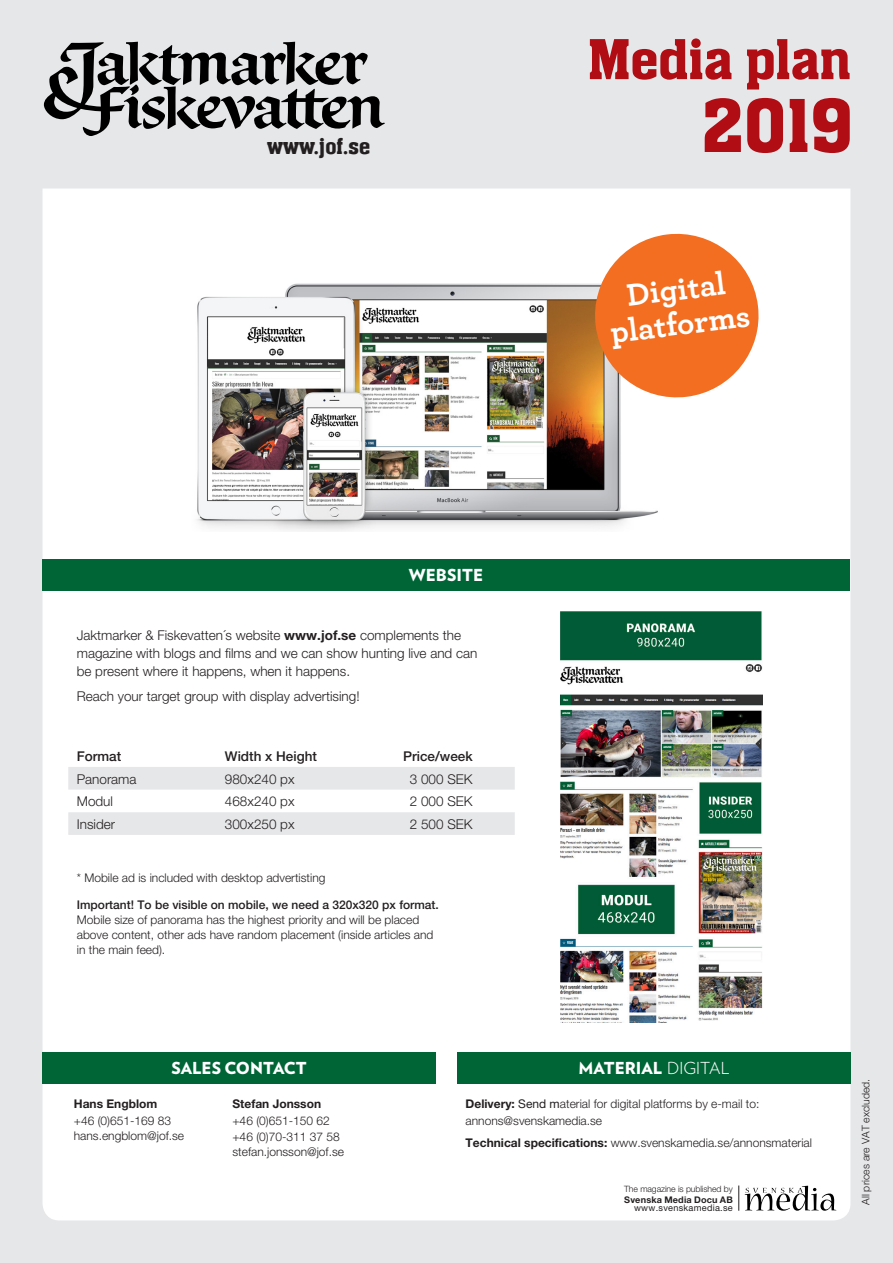
<style>
.page{position:relative;width:893px;height:1263px;background:#e6e7e9}
.page>*{position:absolute;margin:0;border:0;box-sizing:border-box;transform-origin:0 0}
.t1{font:500 79.5px "Aachen Com";color:#b00d15}
.t2{font:500 60px "Aachen Com";color:#b00d15}
.Mellis{font:700 32.55px/34.5px "Archer";color:#fff;text-align:center}
.t3{font:500 24px "Aachen Com";color:#231f20}
.Mellomtittel{font:900 16.5px "Verlag";color:#fff}
.t4{font:300 13.5px "Helvetica Neue";color:#231f20}
.t5{font:500 13.5px "Helvetica Neue";color:#231f20}
.t6{font:300 12px "Helvetica Neue";color:#231f20}
.t7{font:500 12px "Helvetica Neue";color:#231f20}
.t8{font:700 12px "Helvetica Neue";color:#231f20}
.t9{font:300 10.5px "Helvetica Neue";color:#231f20}
.t10{font:9.15px "Helvetica Neue";letter-spacing:.03em;color:#231f20}
.t11{font:700 9.15px "Helvetica Neue";letter-spacing:.02em;color:#231f20}
.t12{font:300 8.7px "Helvetica Neue";letter-spacing:-.01em;color:#231f20}
.s1{font-weight:700}
.s2{font-weight:300}
.s3{font-weight:400}
</style>
<div class="page">
<div style="left:43px;top:189px;width:807px;height:1031px;background:#fff"></div>
<img style="left:191px;top:241px;width:498px;height:290px">
<svg style="left:590px;top:229px;width:173px;height:173px;background:#f3935a"></svg>
<div style="left:43px;top:559px;width:807px;height:32px;background:#006536"></div>
<div style="left:43px;top:1052px;width:393px;height:32px;background:#006536"></div>
<div style="left:457px;top:1052px;width:393px;height:32px;background:#006536"></div>
<img style="left:560px;top:609px;width:203px;height:414px">
<svg style="left:68px;top:767px;width:447px;height:23px"></svg>
<svg style="left:68px;top:812px;width:447px;height:23px"></svg>
<svg style="left:44px;top:42px;width:341px;height:94px"></svg>
<svg style="left:745px;top:1186px;width:91px;height:25px;background:#bcbcbc"></svg>
<svg style="left:738px;top:1185px;width:1px;height:26px"></svg>
<p class="t3" style="left:267px;top:133px;width:105px">www.jof.se</p>
<p class="t2" style="left:588px;top:27px;width:264px">Media plan</p>
<p class="t1" style="left:702px;top:83px;width:153px">2019</p>
<p class="Mellis" style="left:604px;top:278px;width:142px;rotate:-7deg">Digital platforms</p>
<p class="Mellomtittel" style="left:409px;top:562px;width:76px">WEBSITE</p>
<p class="t4" style="left:77px;top:627px;width:386px">Jaktmarker &amp; Fiskevatten´s website <span class="s1">www.jof.se</span> complements the</p>
<p class="t4" style="left:77px;top:645px;width:402px">magazine with blogs and films and we can show hunting live and can</p>
<p class="t4" style="left:77px;top:663px;width:275px">be present where it happens, when it happens.</p>
<p class="t4" style="left:77px;top:688px;width:284px">Reach your target group with display advertising!</p>
<p class="t5" style="left:77px;top:748px;width:46px">Format</p>
<p class="t5" style="left:225px;top:748px;width:94px">Width x Height</p>
<p class="t5" style="left:403px;top:748px;width:71px">Price/week</p>
<p class="t4" style="left:77px;top:770px;width:61px">Panorama</p>
<p class="t4" style="left:225px;top:770px;width:71px">980x240 px</p>
<p class="t4" style="left:410px;top:770px;width:64px">3 000 SEK</p>
<p class="t4" style="left:77px;top:793px;width:38px">Modul</p>
<p class="t4" style="left:225px;top:793px;width:71px">468x240 px</p>
<p class="t4" style="left:410px;top:793px;width:64px">2 000 SEK</p>
<p class="t4" style="left:77px;top:816px;width:40px">Insider</p>
<p class="t4" style="left:225px;top:816px;width:71px">300x250 px</p>
<p class="t4" style="left:410px;top:816px;width:64px">2 500 SEK</p>
<p class="t6" style="left:77px;top:871px;width:250px">* Mobile ad is included with desktop advertisting</p>
<p class="t7" style="left:77px;top:898px;width:364px">Important! To be visible on mobile, we need a 320x320 px format.</p>
<p class="t6" style="left:77px;top:913px;width:344px">Mobile size of panorama has the highest priority and will be placed</p>
<p class="t6" style="left:77px;top:928px;width:358px">above content, other ads have random placement (inside articles and</p>
<p class="t6" style="left:77px;top:943px;width:90px">in the main feed).</p>
<p class="Mellomtittel" style="left:172px;top:1055px;width:137px">SALES CONTACT</p>
<p class="Mellomtittel" style="left:578px;top:1055px;width:152px">MATERIAL <span class="s2">DIGITAL</span></p>
<p class="t8" style="left:74px;top:1096px;width:85px">Hans Engblom</p>
<p class="t6" style="left:74px;top:1113px;width:99px">+46 (0)651-169 83</p>
<p class="t6" style="left:74px;top:1128px;width:112px">hans.engblom@jof.se</p>
<p class="t8" style="left:232px;top:1096px;width:90px">Stefan Jonsson</p>
<p class="t6" style="left:232px;top:1113px;width:99px">+46 (0)651-150 62</p>
<p class="t6" style="left:232px;top:1129px;width:109px">+46 (0)70-311 37 58</p>
<p class="t6" style="left:232px;top:1144px;width:113px">stefan.jonsson@jof.se</p>
<p class="t6" style="left:466px;top:1096px;width:295px"><span class="s1">Delivery:</span> <span class="s3">Send m</span>aterial for digital platforms by e-mail to:</p>
<p class="t6" style="left:466px;top:1113px;width:138px">annons@svenskamedia.se</p>
<p class="t6" style="left:466px;top:1135px;width:348px"><span class="s1">Technical specifications:</span> www.svenskamedia.se/annonsmaterial</p>
<p class="t12" style="left:624px;top:1184px;width:110px">The magazine is published by</p>
<p class="t11" style="left:624px;top:1194px;width:110px">Svenska Media Docu AB</p>
<p class="t10" style="left:634px;top:1202px;width:100px">www.svenskamedia.se</p>
<p class="t9" style="left:859px;top:1205px;width:128px;rotate:-90deg">All prices are VAT excluded.</p>
</div>
